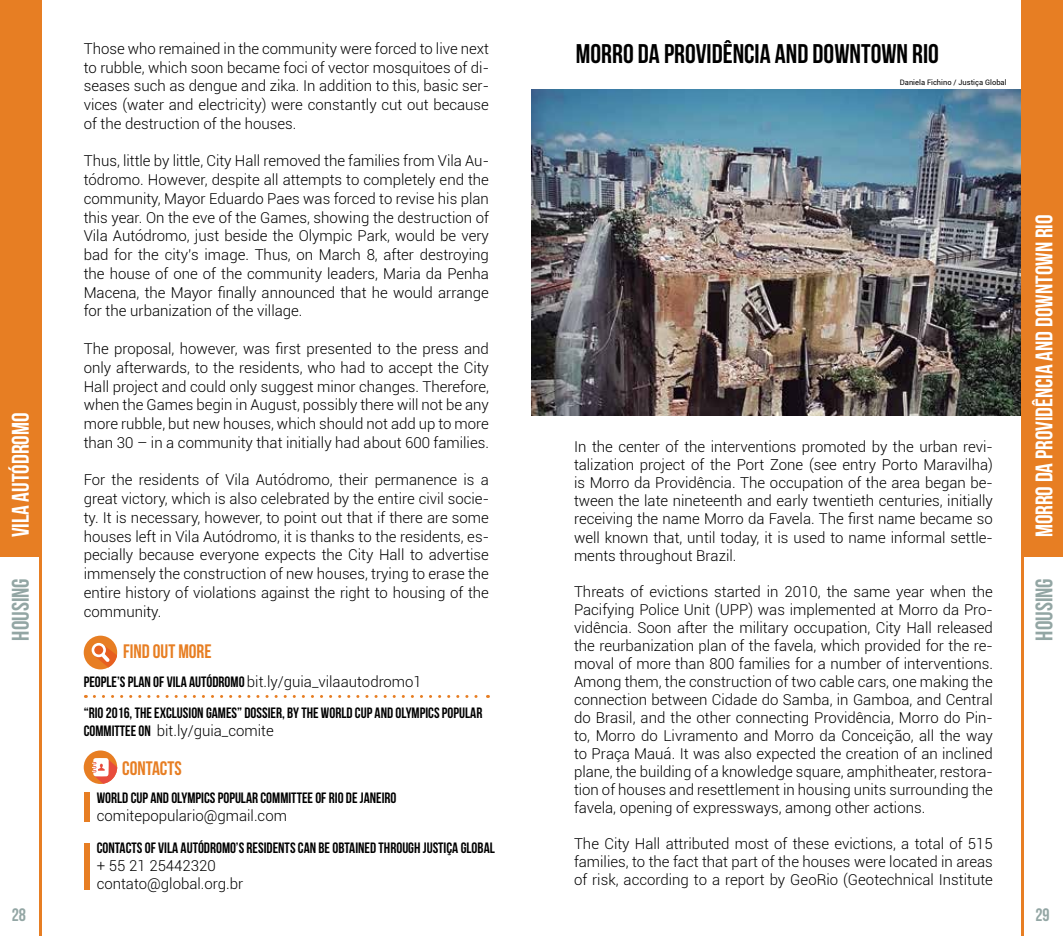
<style>
.page{position:relative;width:1063px;height:936px;background:#fff}
.page>*{position:absolute;margin:0;border:0;box-sizing:border-box;transform-origin:0 0}
.t1{font:27px "Bebas Neue";color:#000}
.t2{font:24px "Bebas Neue";color:#fff}
.t3{font:24px "Bebas Neue";color:#93a6a4}
.t4{font:19.5px "Bebas Neue";color:#e77e23}
.t5{font:18px "Bebas Neue";color:#93a6a4}
.t6{font:300 15px/18.8px "Roboto";color:#000;text-align:justify}
.t7{font:15px/31.5px "Bebas Neue";color:#000}
.t8{font:7.5px "Roboto";color:#000}
.s1{font-family:"Roboto";font-weight:300}
.s2{font-family:"Bebas Neue";font-weight:400}
</style>
<div class="page">
<div style="left:0;top:0;width:41px;height:556px;background:#e77e23"></div>
<hr style="left:39px;top:423px;width:2px;height:512px;background:#e77e23">
<div style="left:84px;top:635px;width:33px;height:34px;background:#e77e23;border-radius:50%"></div>
<svg style="left:92px;top:643px;width:25px;height:24px"></svg>
<svg style="left:94px;top:695px;width:394px;height:3px"></svg>
<div style="left:84px;top:750px;width:33px;height:34px;background:#e77e23;border-radius:50%"></div>
<svg style="left:92px;top:757px;width:26px;height:26px"></svg>
<div style="left:84px;top:791px;width:6px;height:30px;background:#e77e23"></div>
<div style="left:84px;top:842px;width:6px;height:47px;background:#e77e23"></div>
<img style="left:532px;top:89px;width:490px;height:326px">
<div style="left:1022px;top:0;width:41px;height:556px;background:#e77e23"></div>
<hr style="left:1022px;top:423px;width:2px;height:512px;background:#e77e23">
<h2 class="t2" style="left:7px;top:537px;width:126px;rotate:-90deg">VILA AUTÓDROMO</h2>
<h2 class="t3" style="left:7px;top:640px;width:64px;rotate:-90deg">HOUSING</h2>
<p class="t5" style="left:12px;top:904px;width:16px">28</p>
<p class="t6" style="left:84px;top:39px;width:407px">Those who remained in the community were forced to live next to rubble, which soon became foci of vector mosquitoes of di&shy;seases such as dengue and zika. In addition to this, basic ser&shy;vices (water and electricity) were constantly cut out because of the destruction of the houses.</p>
<p class="t6" style="left:84px;top:151px;width:407px">Thus, little by little, City Hall removed the families from Vila Au&shy;tódromo. However, despite all attempts to completely end the community, Mayor Eduardo Paes was forced to revise his plan this year. On the eve of the Games, showing the destruction of Vila Autódromo, just beside the Olympic Park, would be very bad for the city’s image. Thus, on March 8, after destroying the house of one of the community leaders, Maria da Penha Macena, the Mayor finally announced that he would arrange for the urbanization of the village.</p>
<p class="t6" style="left:84px;top:339px;width:407px">The proposal, however, was first presented to the press and only afterwards, to the residents, who had to accept the City Hall project and could only suggest minor changes. Therefore, when the Games begin in August, possibly there will not be any more rubble, but new houses, which should not add up to more than 30 – in a community that initially had about 600 families.</p>
<p class="t6" style="left:84px;top:470px;width:407px">For the residents of Vila Autódromo, their permanence is a great victory, which is also celebrated by the entire civil socie&shy;ty. It is necessary, however, to point out that if there are some houses left in Vila Autódromo, it is thanks to the residents, es&shy;pecially because everyone expects the City Hall to advertise immensely the construction of new houses, trying to erase the entire history of violations against the right to housing of the community.</p>
<h3 class="t4" style="left:123px;top:640px;width:90px">FIND OUT MORE</h3>
<p class="t7" style="left:84px;top:665px;width:400px">PEOPLE’S PLAN OF VILA AUTÓDROMO <span class="s1">bit.ly/guia_vilaautodromo1<br></span>“RIO 2016, THE EXCLUSION GAMES” DOSSIER, BY THE WORLD CUP AND OLYMPICS POPULAR</p>
<p class="t6" style="left:84px;top:720px;width:192px"><span class="s2">COMMITTEE ON</span> bit.ly/guia_comite</p>
<h3 class="t4" style="left:122px;top:757px;width:61px">CONTACTS</h3>
<p class="t7" style="left:97px;top:782px;width:301px">WORLD CUP AND OLYMPICS POPULAR COMMITTEE OF RIO DE JANEIRO</p>
<p class="t6" style="left:97px;top:805px;width:192px">comitepopulario@gmail.com</p>
<p class="t7" style="left:97px;top:831px;width:400px">CONTACTS OF VILA AUTÓDROMO’S RESIDENTS CAN BE OBTAINED THROUGH JUSTIÇA GLOBAL</p>
<p class="t6" style="left:97px;top:855px;width:148px;line-height:18px">+ 55 21 25442320 contato@global.org.br</p>
<h1 class="t1" style="left:576px;top:39px;width:364px">MORRO DA PROVIDÊNCIA AND DOWNTOWN RIO</h1>
<p class="t8" style="left:900px;top:77px;width:108px">Daniela Fichino / Justiça Global</p>
<p class="t6" style="left:574px;top:437px;width:420px;line-height:18px">In the center of the interventions promoted by the urban revi&shy;talization project of the Port Zone (see entry Porto Maravilha) is Morro da Providência. The occupation of the area began be&shy;tween the late nineteenth and early twentieth centuries, initially receiving the name Morro da Favela. The first name became so well known that, until today, it is used to name informal settle&shy;ments throughout Brazil.</p>
<p class="t6" style="left:574px;top:581px;width:420px;line-height:18px">Threats of evictions started in 2010, the same year when the Pacifying Police Unit (UPP) was implemented at Morro da Pro&shy;vidência. Soon after the military occupation, City Hall released the reurbanization plan of the favela, which provided for the re&shy;moval of more than 800 families for a number of interventions.<br>Among them, the construction of two cable cars, one making the connection between Cidade do Samba, in Gamboa, and Central do Brasil, and the other connecting Providência, Morro do Pin&shy;to, Morro do Livramento and Morro da Conceição, all the way to Praça Mauá. It was also expected the creation of an inclined plane, the building of a knowledge square, amphitheater, restora&shy;tion of houses and resettlement in housing units surrounding the favela, opening of expressways, among other actions.</p>
<p class="t6" style="left:574px;top:833px;width:420px;line-height:18px">The City Hall attributed most of these evictions, a total of 515 families, to the fact that part of the houses were located in areas of risk, according to a report by GeoRio (Geotechnical Institute</p>
<h2 class="t2" style="left:1031px;top:537px;width:324px;rotate:-90deg">MORRO DA PROVIDÊNCIA AND DOWNTOWN RIO</h2>
<h2 class="t3" style="left:1031px;top:640px;width:64px;rotate:-90deg">HOUSING</h2>
<p class="t5" style="left:1035px;top:904px;width:16px">29</p>
</div>
